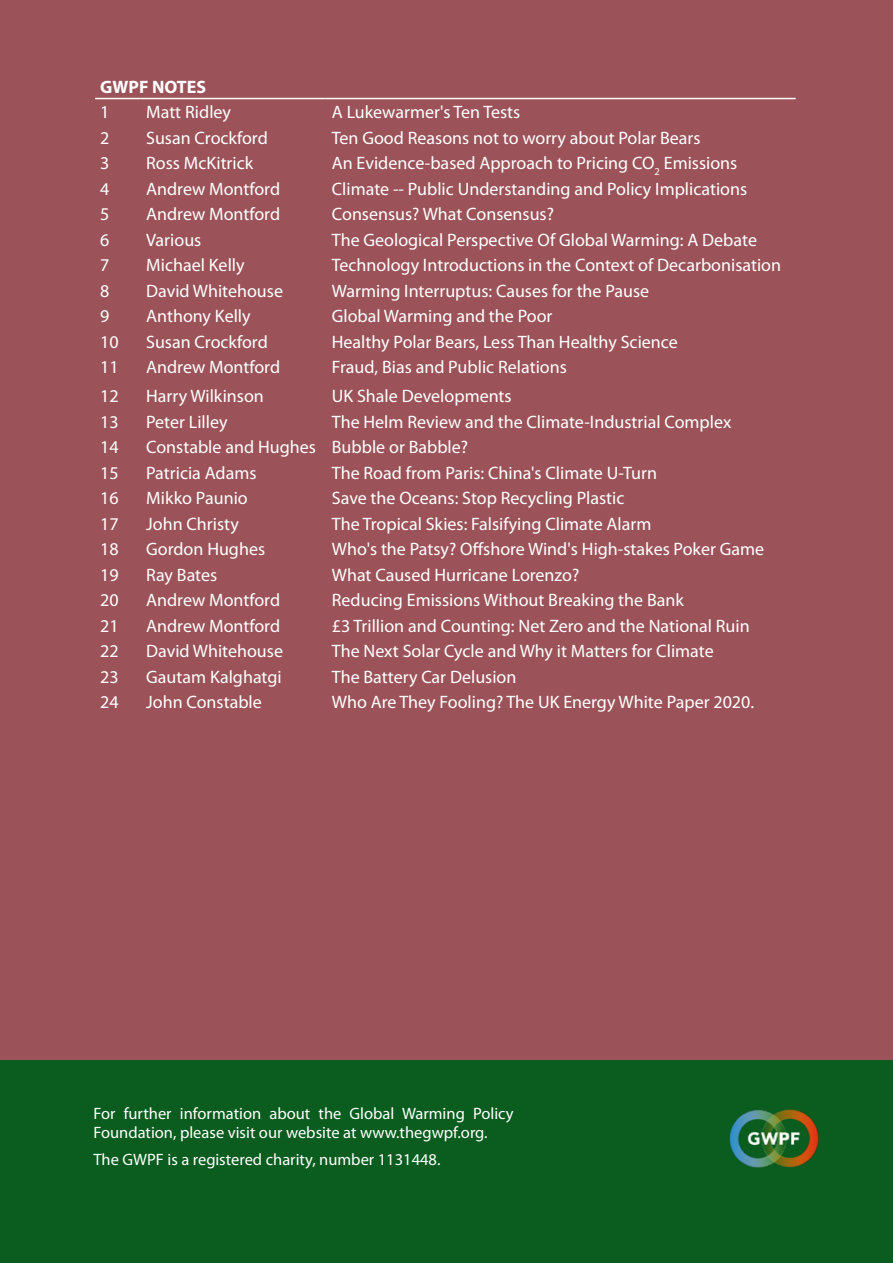
<style>
.page{position:relative;width:893px;height:1263px;background:#9b5359}
.page>*{position:absolute;margin:0;border:0;box-sizing:border-box;transform-origin:0 0}
.Cover_Table{font:18px "Myriad Pro";color:#fff}
.Cover_Table-2{font:700 18px "Myriad Pro";color:#fff}
.First{font:16.5px/19.5px "Myriad Pro";color:#fff}
</style>
<div class="page">
<div style="left:0;top:1061px;width:893px;height:202px;background:#0a5d1e"></div>
<img style="left:729px;top:1109px;width:90px;height:59px">
<hr style="left:95px;top:98px;width:45px;height:1px;background:#fff">
<hr style="left:140px;top:98px;width:186px;height:1px;background:#fff">
<hr style="left:326px;top:98px;width:470px;height:1px;background:#fff">
<p class="Cover_Table-2" style="left:100px;top:75px;width:107px">GWPF NOTES</p>
<p class="Cover_Table" style="left:100px;top:101px;width:11px">1</p>
<p class="Cover_Table" style="left:146px;top:101px;width:86px">Matt Ridley</p>
<p class="Cover_Table" style="left:332px;top:101px;width:190px">A Lukewarmer's Ten Tests</p>
<p class="Cover_Table" style="left:100px;top:126px;width:11px">2</p>
<p class="Cover_Table" style="left:146px;top:126px;width:123px">Susan Crockford</p>
<p class="Cover_Table" style="left:332px;top:126px;width:370px">Ten Good Reasons not to worry about Polar Bears</p>
<p class="Cover_Table" style="left:100px;top:152px;width:11px">3</p>
<p class="Cover_Table" style="left:146px;top:152px;width:109px">Ross McKitrick</p>
<p class="Cover_Table" style="left:332px;top:152px;width:407px">An Evidence-based Approach to Pricing CO<sub>2</sub> Emissions</p>
<p class="Cover_Table" style="left:100px;top:177px;width:11px">4</p>
<p class="Cover_Table" style="left:146px;top:177px;width:135px">Andrew Montford</p>
<p class="Cover_Table" style="left:332px;top:177px;width:417px">Climate -- Public Understanding and Policy Implications</p>
<p class="Cover_Table" style="left:100px;top:203px;width:11px">5</p>
<p class="Cover_Table" style="left:146px;top:203px;width:135px">Andrew Montford</p>
<p class="Cover_Table" style="left:332px;top:203px;width:224px">Consensus? What Consensus?</p>
<p class="Cover_Table" style="left:100px;top:228px;width:11px">6</p>
<p class="Cover_Table" style="left:146px;top:228px;width:57px">Various</p>
<p class="Cover_Table" style="left:332px;top:228px;width:427px">The Geological Perspective Of Global Warming: A Debate</p>
<p class="Cover_Table" style="left:100px;top:254px;width:11px">7</p>
<p class="Cover_Table" style="left:146px;top:254px;width:100px">Michael Kelly</p>
<p class="Cover_Table" style="left:332px;top:254px;width:451px">Technology Introductions in the Context of Decarbonisation</p>
<p class="Cover_Table" style="left:100px;top:279px;width:11px">8</p>
<p class="Cover_Table" style="left:146px;top:279px;width:138px">David Whitehouse</p>
<p class="Cover_Table" style="left:332px;top:279px;width:319px">Warming Interruptus: Causes for the Pause</p>
<p class="Cover_Table" style="left:100px;top:305px;width:11px">9</p>
<p class="Cover_Table" style="left:146px;top:305px;width:106px">Anthony Kelly</p>
<p class="Cover_Table" style="left:332px;top:305px;width:222px">Global Warming and the Poor</p>
<p class="Cover_Table" style="left:100px;top:330px;width:20px">10</p>
<p class="Cover_Table" style="left:146px;top:330px;width:123px">Susan Crockford</p>
<p class="Cover_Table" style="left:332px;top:330px;width:348px">Healthy Polar Bears, Less Than Healthy Science</p>
<p class="Cover_Table" style="left:100px;top:356px;width:20px">11</p>
<p class="Cover_Table" style="left:146px;top:356px;width:135px">Andrew Montford</p>
<p class="Cover_Table" style="left:332px;top:356px;width:237px">Fraud, Bias and Public Relations</p>
<p class="Cover_Table" style="left:100px;top:385px;width:20px">12</p>
<p class="Cover_Table" style="left:146px;top:385px;width:119px">Harry Wilkinson</p>
<p class="Cover_Table" style="left:332px;top:385px;width:181px">UK Shale Developments</p>
<p class="Cover_Table" style="left:100px;top:411px;width:20px">13</p>
<p class="Cover_Table" style="left:146px;top:411px;width:83px">Peter Lilley</p>
<p class="Cover_Table" style="left:332px;top:411px;width:401px">The Helm Review and the Climate-Industrial Complex</p>
<p class="Cover_Table" style="left:100px;top:436px;width:20px">14</p>
<p class="Cover_Table" style="left:146px;top:436px;width:171px">Constable and Hughes</p>
<p class="Cover_Table" style="left:332px;top:436px;width:138px">Bubble or Babble?</p>
<p class="Cover_Table" style="left:100px;top:462px;width:20px">15</p>
<p class="Cover_Table" style="left:146px;top:462px;width:112px">Patricia Adams</p>
<p class="Cover_Table" style="left:332px;top:462px;width:327px">The Road from Paris: China's Climate U-Turn</p>
<p class="Cover_Table" style="left:100px;top:487px;width:20px">16</p>
<p class="Cover_Table" style="left:146px;top:487px;width:103px">Mikko Paunio</p>
<p class="Cover_Table" style="left:332px;top:487px;width:294px">Save the Oceans: Stop Recycling Plastic</p>
<p class="Cover_Table" style="left:100px;top:513px;width:20px">17</p>
<p class="Cover_Table" style="left:146px;top:513px;width:94px">John Christy</p>
<p class="Cover_Table" style="left:332px;top:513px;width:321px">The Tropical Skies: Falsifying Climate Alarm</p>
<p class="Cover_Table" style="left:100px;top:538px;width:20px">18</p>
<p class="Cover_Table" style="left:146px;top:538px;width:120px">Gordon Hughes</p>
<p class="Cover_Table" style="left:332px;top:538px;width:434px">Who's the Patsy? Offshore Wind's High-stakes Poker Game</p>
<p class="Cover_Table" style="left:100px;top:564px;width:20px">19</p>
<p class="Cover_Table" style="left:146px;top:564px;width:73px">Ray Bates</p>
<p class="Cover_Table" style="left:332px;top:564px;width:249px">What Caused Hurricane Lorenzo?</p>
<p class="Cover_Table" style="left:100px;top:589px;width:20px">20</p>
<p class="Cover_Table" style="left:146px;top:589px;width:135px">Andrew Montford</p>
<p class="Cover_Table" style="left:332px;top:589px;width:354px">Reducing Emissions Without Breaking the Bank</p>
<p class="Cover_Table" style="left:100px;top:615px;width:20px">21</p>
<p class="Cover_Table" style="left:146px;top:615px;width:135px">Andrew Montford</p>
<p class="Cover_Table" style="left:332px;top:615px;width:419px">£3 Trillion and Counting: Net Zero and the National Ruin</p>
<p class="Cover_Table" style="left:100px;top:640px;width:20px">22</p>
<p class="Cover_Table" style="left:146px;top:640px;width:138px">David Whitehouse</p>
<p class="Cover_Table" style="left:332px;top:640px;width:383px">The Next Solar Cycle and Why it Matters for Climate</p>
<p class="Cover_Table" style="left:100px;top:666px;width:20px">23</p>
<p class="Cover_Table" style="left:146px;top:666px;width:137px">Gautam Kalghatgi</p>
<p class="Cover_Table" style="left:332px;top:666px;width:186px">The Battery Car Delusion</p>
<p class="Cover_Table" style="left:100px;top:691px;width:20px">24</p>
<p class="Cover_Table" style="left:146px;top:691px;width:117px">John Constable</p>
<p class="Cover_Table" style="left:332px;top:691px;width:424px">Who Are They Fooling? The UK Energy White Paper 2020.</p>
<p class="Cover_Table" style="left:100px;top:1094px;width:20px">13</p>
<p class="Cover_Table" style="left:146px;top:1094px;width:83px">Peter Lilley</p>
<p class="Cover_Table" style="left:100px;top:1120px;width:20px">14</p>
<p class="Cover_Table" style="left:146px;top:1120px;width:171px">Constable and Hughes</p>
<p class="Cover_Table" style="left:332px;top:1120px;width:138px">Bubble or Babble?</p>
<p class="First" style="left:94px;top:1149px;width:348px">The GWPF is a registered charity, number 1131448.</p>
<p class="First" style="left:94px;top:1103px;width:422px">For further information about the Global Warming Policy<br>Foundation, please visit our website at www.thegwpf.org.</p>
<p class="Cover_Table" style="left:100px;top:1145px;width:20px">15</p>
<p class="Cover_Table" style="left:146px;top:1145px;width:112px">Patricia Adams</p>
</div>
